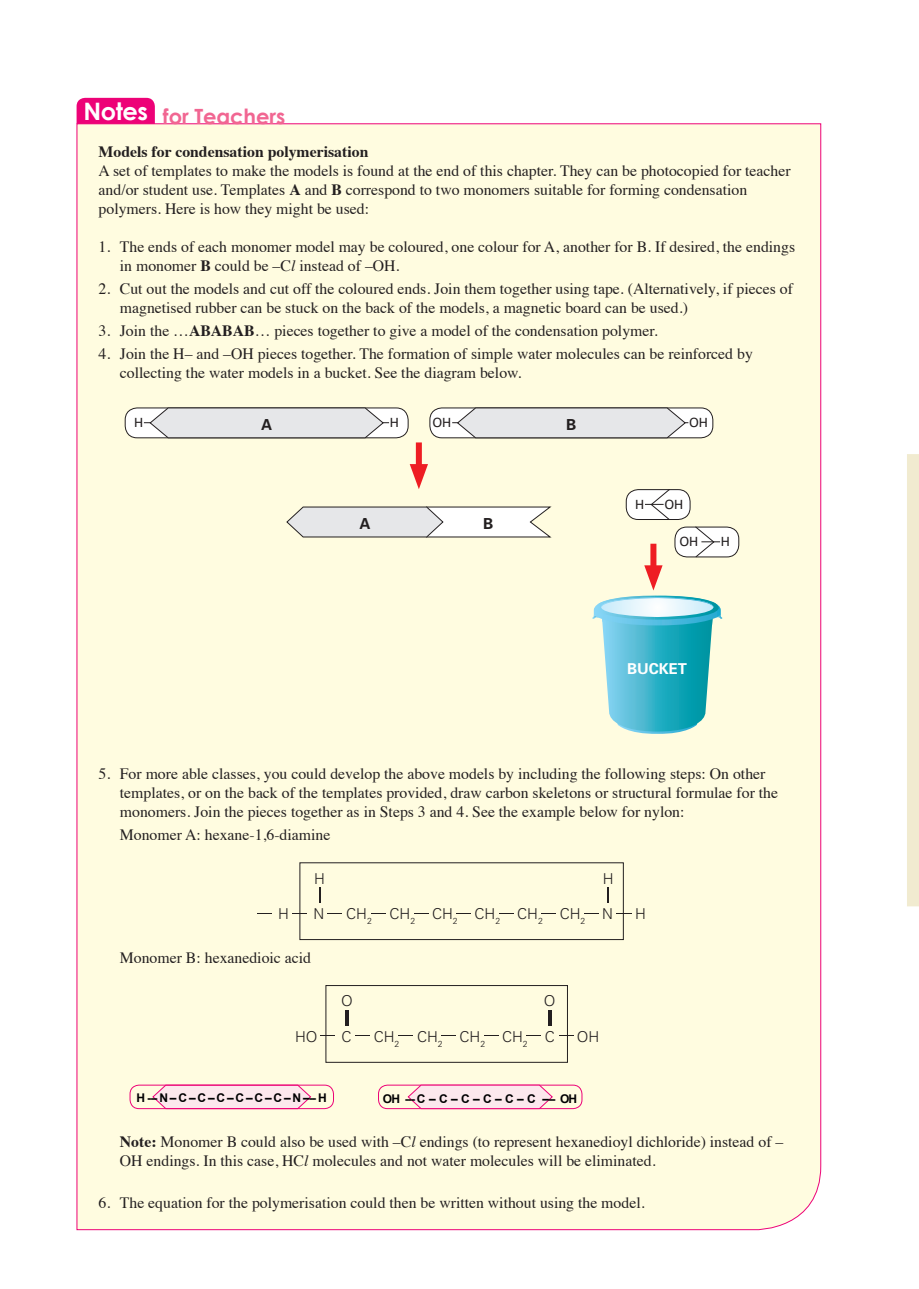
<style>
.page{position:relative;width:919px;height:1289px;background:#fff}
.page>*{position:absolute;margin:0;border:0;box-sizing:border-box;transform-origin:0 0}
.t1{font:700 21px "Century Gothic";letter-spacing:-.005em;color:#f16692}
.t2{font:15.75px/18.9px "Times";color:#231f20}
.t3{font:700 15.75px "Times";color:#231f20}
.t4{font:700 15.15px "Univers";color:#231f20}
.t5{font:300 15px "Univers";color:#231f20}
.t6{font:700 15px "Univers";color:#fff}
.t7{font:12.6px "Univers";color:#231f20}
.t8{font:700 12px "Arial";color:#000001}
.s1{font-weight:700}
.s2{font-style:italic}
</style>
<div class="page">
<div style="left:76px;top:123px;width:745px;height:1107px;background:#fffce0"></div>
<div style="left:77px;top:98px;width:78px;height:26px;background:#ed0277"></div>
<div style="left:907px;top:454px;width:11px;height:452px;background:#f1ebd0"></div>
<div style="left:125px;top:408px;width:283px;height:30px;background:#fff;border-radius:12px"></div>
<svg style="left:144px;top:407px;width:245px;height:31px;background:#dadadc"></svg>
<div style="left:430px;top:408px;width:282px;height:30px;background:#fff;border-radius:12px"></div>
<div style="left:429px;top:407px;width:284px;height:31px;border:1px solid #231f20;border-radius:12px"></div>
<svg style="left:452px;top:407px;width:236px;height:31px;background:#d9dadb"></svg>
<div style="left:626px;top:489px;width:64px;height:30px;background:#fff;border-radius:12px"></div>
<div style="left:625px;top:489px;width:65px;height:31px;border:1px solid #231f20;border-radius:12px"></div>
<svg style="left:645px;top:489px;width:25px;height:31px"></svg>
<div style="left:675px;top:527px;width:63px;height:30px;background:#fff;border-radius:12px"></div>
<div style="left:674px;top:526px;width:65px;height:31px;border:1px solid #231f20;border-radius:12px"></div>
<svg style="left:694px;top:526px;width:26px;height:32px"></svg>
<svg style="left:286px;top:506px;width:266px;height:31px"></svg>
<div style="left:416px;top:442px;width:6px;height:32px;background:#ee1d23"></div>
<svg style="left:409px;top:464px;width:19px;height:25px"></svg>
<div style="left:650px;top:543px;width:6px;height:32px;background:#ee1d23"></div>
<svg style="left:592px;top:565px;width:130px;height:169px;background:#8dd0d3"></svg>
<h1 class="t1" style="left:83px;top:103px;width:203px"><sup>Notes</sup> for Teachers</h1>
<p class="t3" style="left:99px;top:137px;width:271px">Models for condensation polymerisation</p>
<p class="t2" style="left:99px;top:160px;width:693px">A set of templates to make the models is found at the end of this chapter. They can be photocopied for teacher and/or student use. Templates <span class="s1">A</span> and <span class="s1">B</span> correspond to two monomers suitable for forming condensation polymers. Here is how they might be used:</p>
<p class="t2" style="left:120px;top:236px;width:676px;text-indent:-21px">1. The ends of each monomer model may be coloured, one colour for A, another for B. If desired, the endings in monomer <span class="s1">B</span> could be –C<span class="s2">l</span> instead of –OH.</p>
<p class="t2" style="left:120px;top:278px;width:674px;text-indent:-21px">2. Cut out the models and cut off the coloured ends. Join them together using tape. (Alternatively, if pieces of magnetised rubber can be stuck on the back of the models, a magnetic board can be used.)</p>
<p class="t2" style="left:99px;top:320px;width:560px">3. Join the …<span class="s1">ABABAB</span>… pieces together to give a model of the condensation polymer.</p>
<p class="t2" style="left:120px;top:343px;width:634px;text-indent:-21px">4. Join the H– and –OH pieces together. The formation of simple water molecules can be reinforced by collecting the water models in a bucket. See the diagram below.</p>
<p class="t7" style="left:134px;top:415px;width:11px">H</p>
<p class="t4" style="left:261px;top:415px;width:12px">A</p>
<p class="t7" style="left:390px;top:415px;width:11px">H</p>
<p class="t7" style="left:432px;top:415px;width:20px">OH</p>
<p class="t4" style="left:566px;top:415px;width:12px">B</p>
<p class="t7" style="left:689px;top:415px;width:20px">OH</p>
<p class="t4" style="left:359px;top:514px;width:12px">A</p>
<p class="t4" style="left:483px;top:514px;width:12px">B</p>
<p class="t7" style="left:635px;top:496px;width:11px">H</p>
<p class="t7" style="left:664px;top:496px;width:20px">OH</p>
<p class="t7" style="left:679px;top:534px;width:20px">OH</p>
<p class="t7" style="left:720px;top:534px;width:11px">H</p>
<p class="t6" style="left:627px;top:659px;width:62px">BUCKET</p>
<p class="t2" style="left:120px;top:763px;width:659px;text-indent:-21px">5. For more able classes, you could develop the above models by including the following steps: On other templates, or on the back of the templates provided, draw carbon skeletons or structural formulae for the monomers. Join the pieces together as in Steps 3 and 4. See the example below for nylon:</p>
<p class="t2" style="left:120px;top:824px;width:212px">Monomer A: hexane-1,6-diamine</p>
<p class="t5" style="left:314px;top:869px;width:12px">H</p>
<p class="t5" style="left:603px;top:869px;width:12px">H</p>
<p class="t5" style="left:313px;top:904px;width:12px">N</p>
<p class="t5" style="left:346px;top:904px;width:27px">CH<sub>2</sub></p>
<p class="t5" style="left:278px;top:904px;width:12px">H</p>
<p class="t5" style="left:389px;top:904px;width:225px">CH<sub>2</sub> CH<sub>2</sub> CH<sub>2</sub> CH<sub>2</sub> CH<sub>2</sub> N</p>
<p class="t5" style="left:635px;top:904px;width:12px">H</p>
<p class="t2" style="left:120px;top:947px;width:193px">Monomer B: hexanedioic acid</p>
<p class="t5" style="left:341px;top:992px;width:13px">O</p>
<p class="t5" style="left:341px;top:1027px;width:12px">C</p>
<p class="t5" style="left:373px;top:1027px;width:27px">CH<sub>2</sub></p>
<p class="t5" style="left:544px;top:992px;width:13px">O</p>
<p class="t5" style="left:295px;top:1027px;width:24px">HO</p>
<p class="t5" style="left:417px;top:1027px;width:112px">CH<sub>2</sub> CH<sub>2</sub> CH<sub>2</sub></p>
<p class="t5" style="left:577px;top:1027px;width:24px">OH</p>
<p class="t5" style="left:544px;top:1027px;width:12px">C</p>
<p class="t8" style="left:137px;top:1089px;width:192px">H --- N – C – C – C – C – C – C – N –-- H</p>
<p class="t8" style="left:383px;top:1090px;width:196px">OH --- C – C – C – C – C – C –-- OH</p>
<p class="t2" style="left:120px;top:1130px;width:665px"><span class="s1">Note:</span> Monomer B could also be used with –C<span class="s2">l</span> endings (to represent hexanedioyl dichloride) instead of –<br>OH endings. In this case, HC<span class="s2">l</span> molecules and not water molecules will be eliminated.</p>
<p class="t2" style="left:99px;top:1191px;width:547px">6. The equation for the polymerisation could then be written without using the model.</p>
</div>
